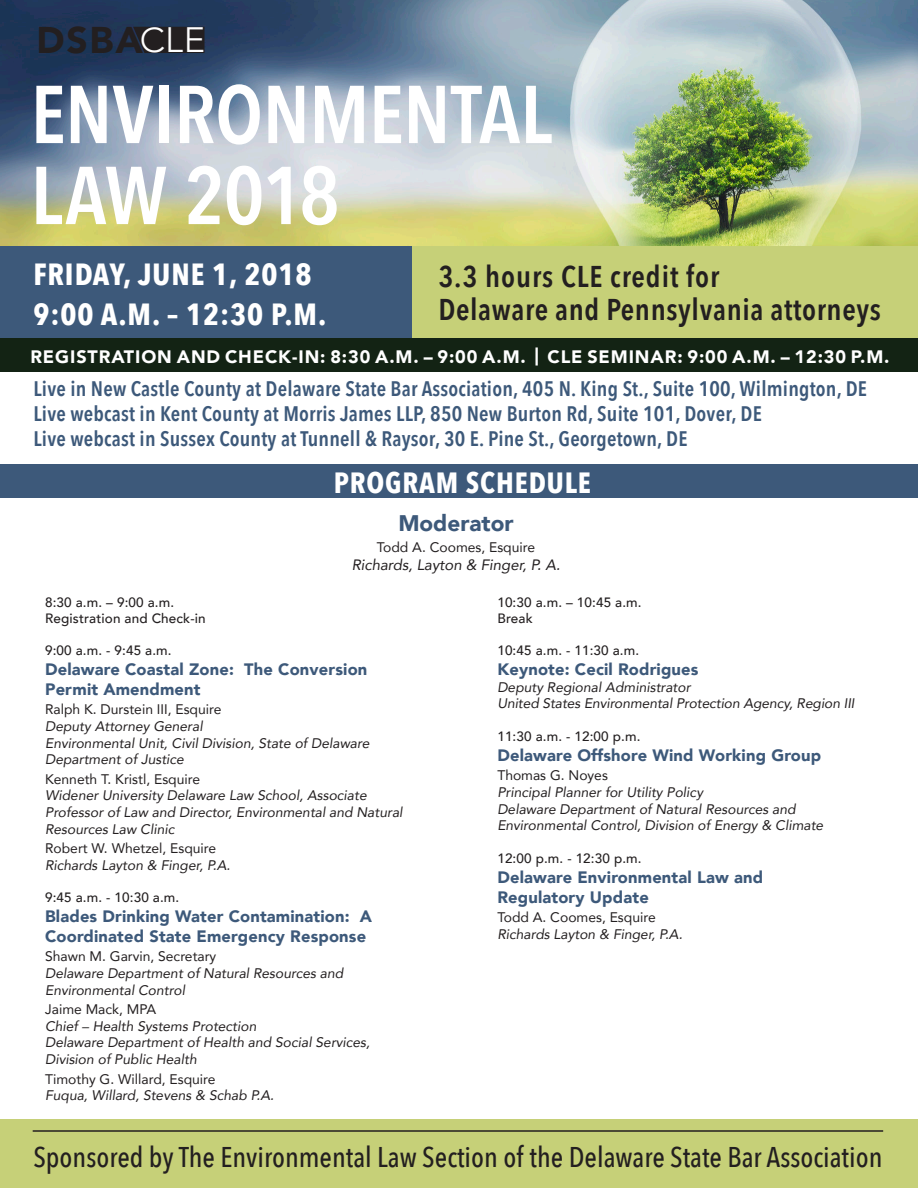
<style>
.page{position:relative;width:918px;height:1188px;background:#fff}
.page>*{position:absolute;margin:0;border:0;box-sizing:border-box;transform-origin:0 0}
.t1{font:600 81px "Avenir Next Condensed";letter-spacing:-.01em;color:#fff}
.t2{font:900 37.2px "Avenir";color:#231f20}
.t3{font:700 30.6px/39.9px "Avenir Next Condensed";letter-spacing:.03em;color:#fff}
.t4{font:600 30px/32.8px "Avenir Next Condensed";letter-spacing:.02em;color:#231f20}
.t5{font:700 29.25px "Avenir Next Condensed";letter-spacing:.03em;color:#fff}
.t6{font:500 28.5px "Avenir Next Condensed";color:#231f20}
.t7{font:900 22.5px "Avenir";color:#3d597a}
.t8{font:600 21px/25.2px "Avenir Next Condensed";letter-spacing:.01em;color:#3d597a}
.t9{font:900 18px "Avenir";letter-spacing:.05em;color:#fff}
.Session{font:900 16.5px/19.8px "Avenir";letter-spacing:.01em;color:#3d597a}
.Title{font:italic 15px "Avenir";color:#231f20}
.Title-2{font:italic 13.8px/16.6px "Avenir";color:#231f20}
.Name{font:13.8px "Avenir";color:#231f20}
.Time{font:500 13.5px "Avenir";letter-spacing:.01em;color:#231f20}
.s1{font-weight:300;font-size:34.5px;color:#fff}
.s2{font-weight:300;font-size:35.25px;color:#fff}
</style>
<div class="page">
<img style="left:0;top:0;width:918px;height:247px">
<div style="left:0;top:247px;width:450px;height:112px;background:#3d597a"></div>
<div style="left:412px;top:247px;width:506px;height:112px;background:#c6d078"></div>
<div style="left:0;top:464px;width:918px;height:34px;background:#3d597a"></div>
<svg style="left:133px;top:27px;width:72px;height:26px;background:#222125"></svg>
<div style="left:0;top:1119px;width:918px;height:69px;background:#c6d078"></div>
<hr style="left:33px;top:1130px;width:850px;height:2px;background:#231f20">
<div style="left:0;top:338px;width:918px;height:34px;background:#132314"></div>
<h2 class="t2" style="left:36px;top:8px;width:170px">DSBA<span class="s1">C</span><span class="s2">LE</span></h2>
<p class="t1" style="left:31px;top:45px;width:523px">ENVIRONMENTAL</p>
<p class="t1" style="left:31px;top:126px;width:311px">LAW 2018</p>
<p class="t3" style="left:33px;top:254px;width:294px">FRIDAY, JUNE 1, 2018<br>9:00 A.M. – 12:30 P.M.</p>
<p class="t4" style="left:438px;top:260px;width:444px">3.3 hours CLE credit for<br>Delaware and Pennsylvania attorneys</p>
<p class="t9" style="left:30px;top:341px;width:861px">REGISTRATION AND CHECK-IN: 8:30 A.M. – 9:00 A.M. | CLE SEMINAR: 9:00 A.M. – 12:30 P.M.</p>
<p class="t8" style="left:33px;top:375px;width:835px">Live in New Castle County at Delaware State Bar Association, 405 N. King St., Suite 100, Wilmington, DE<br>Live webcast in Kent County at Morris James LLP, 850 New Burton Rd, Suite 101, Dover, DE</p>
<p class="t8" style="left:33px;top:426px;width:656px">Live webcast in Sussex County at Tunnell &amp; Raysor, 30 E. Pine St., Georgetown, DE</p>
<p class="t5" style="left:334px;top:465px;width:259px">PROGRAM SCHEDULE</p>
<p class="t7" style="left:398px;top:504px;width:117px">Moderator</p>
<p class="Name" style="left:377px;top:536px;width:160px">Todd A. Coomes, Esquire</p>
<p class="Title" style="left:352px;top:556px;width:210px">Richards, Layton &amp; Finger, P. A.</p>
<p class="Time" style="left:45px;top:590px;width:131px">8:30 a.m. – 9:00 a.m.</p>
<p class="Time" style="left:45px;top:606px;width:162px">Registration and Check-in</p>
<p class="Time" style="left:45px;top:639px;width:128px">9:00 a.m. - 9:45 a.m.</p>
<p class="Session" style="left:45px;top:659px;width:324px">Delaware Coastal Zone: The Conversion<br>Permit Amendment</p>
<p class="Name" style="left:45px;top:698px;width:178px">Ralph K. Durstein III, Esquire</p>
<p class="Title-2" style="left:45px;top:718px;width:159px">Deputy Attorney General</p>
<p class="Title-2" style="left:45px;top:734px;width:326px">Environmental Unit, Civil Division, State of Delaware<br>Department of Justice</p>
<p class="Name" style="left:45px;top:768px;width:157px">Kenneth T. Kristl, Esquire</p>
<p class="Title-2" style="left:45px;top:787px;width:359px">Widener University Delaware Law School, Associate<br>Professor of Law and Director, Environmental and Natural<br>Resources Law Clinic</p>
<p class="Name" style="left:45px;top:837px;width:173px">Robert W. Whetzel, Esquire</p>
<p class="Title-2" style="left:45px;top:857px;width:187px">Richards Layton &amp; Finger, P.A.</p>
<p class="Time" style="left:45px;top:886px;width:136px">9:45 a.m. - 10:30 a.m.</p>
<p class="Session" style="left:45px;top:906px;width:329px">Blades Drinking Water Contamination: A<br>Coordinated State Emergency Response</p>
<p class="Name" style="left:45px;top:945px;width:173px">Shawn M. Garvin, Secretary</p>
<p class="Title-2" style="left:45px;top:965px;width:300px">Delaware Department of Natural Resources and<br>Environmental Control</p>
<p class="Name" style="left:45px;top:998px;width:113px">Jaime Mack, MPA</p>
<p class="Title-2" style="left:45px;top:1018px;width:213px">Chief – Health Systems Protection</p>
<p class="Title-2" style="left:45px;top:1034px;width:326px">Delaware Department of Health and Social Services,<br>Division of Public Health</p>
<p class="Name" style="left:45px;top:1068px;width:172px">Timothy G. Willard, Esquire</p>
<p class="Title-2" style="left:45px;top:1087px;width:230px">Fuqua, Willard, Stevens &amp; Schab P.A.</p>
<p class="Time" style="left:497px;top:590px;width:146px">10:30 a.m. – 10:45 a.m.</p>
<p class="Time" style="left:497px;top:606px;width:37px">Break</p>
<p class="Time" style="left:497px;top:639px;width:143px">10:45 a.m. - 11:30 a.m.</p>
<p class="Session" style="left:497px;top:659px;width:203px">Keynote: Cecil Rodrigues</p>
<p class="Title-2" style="left:497px;top:678px;width:195px">Deputy Regional Administrator</p>
<p class="Title-2" style="left:497px;top:695px;width:359px">United States Environmental Protection Agency, Region III</p>
<p class="Time" style="left:497px;top:725px;width:145px">11:30 a.m. - 12:00 p.m.</p>
<p class="Session" style="left:497px;top:745px;width:325px">Delaware Offshore Wind Working Group</p>
<p class="Name" style="left:497px;top:765px;width:112px">Thomas G. Noyes</p>
<p class="Title-2" style="left:497px;top:784px;width:207px">Principal Planner for Utility Policy</p>
<p class="Title-2" style="left:497px;top:800px;width:328px">Delaware Department of Natural Resources and<br>Environmental Control, Division of Energy &amp; Climate</p>
<p class="Time" style="left:497px;top:847px;width:146px">12:00 p.m. - 12:30 p.m.</p>
<p class="Session" style="left:497px;top:867px;width:267px">Delaware Environmental Law and<br>Regulatory Update</p>
<p class="Name" style="left:497px;top:906px;width:160px">Todd A. Coomes, Esquire</p>
<p class="Title-2" style="left:497px;top:926px;width:187px">Richards Layton &amp; Finger, P.A.</p>
<p class="t6" style="left:33px;top:1140px;width:851px">Sponsored by The Environmental Law Section of the Delaware State Bar Association</p>
</div>
